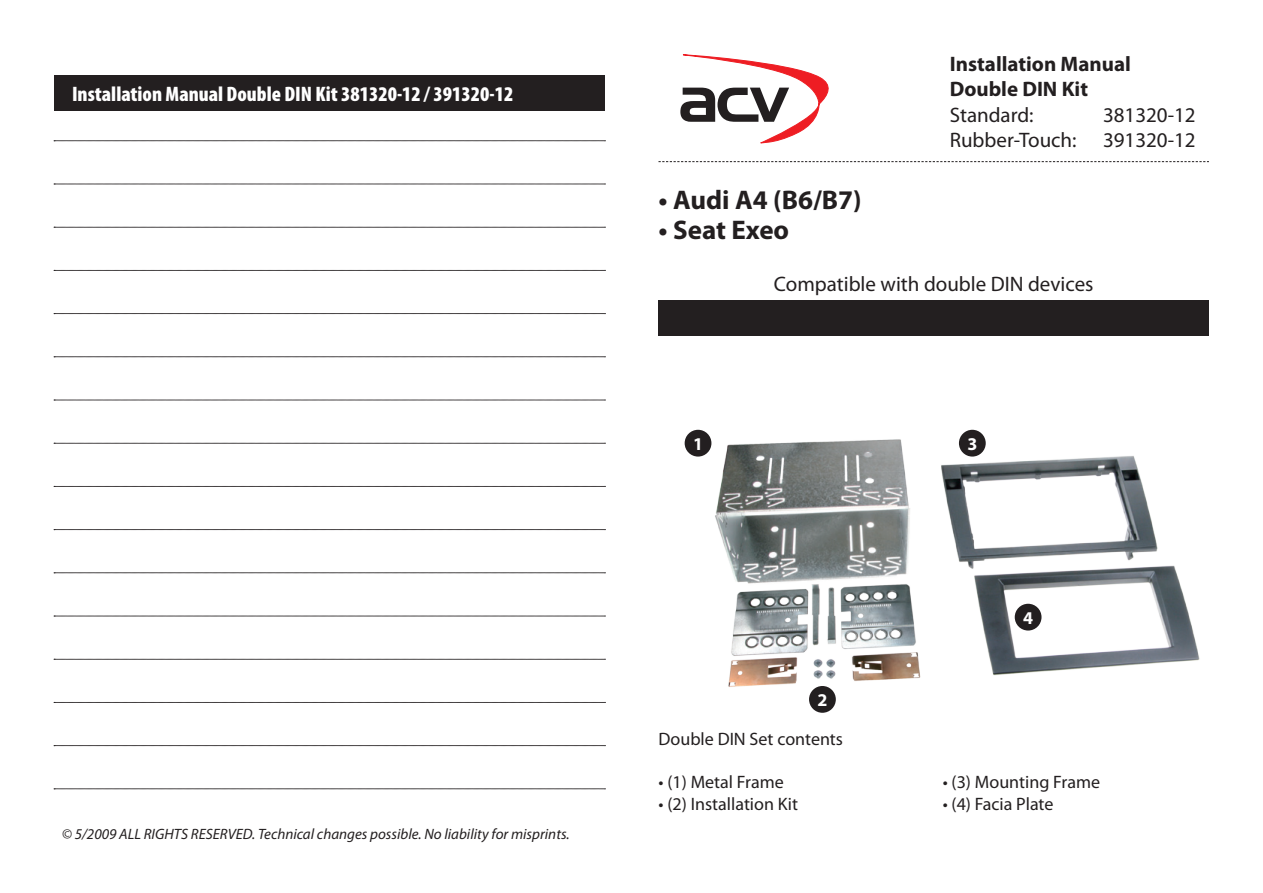
<style>
.page{position:relative;width:1263px;height:893px;background:#fff}
.page>*{position:absolute;margin:0;border:0;box-sizing:border-box;transform-origin:0 0}
.t1{font:700 27px "Myriad Pro";color:#231f20}
.t2{font:21px "Myriad Pro";color:#231f20}
.t3{font:900 condensed 21px "Myriad Pro";color:#fff}
.t4{font:700 21px/25.2px "Myriad Pro";color:#231f20}
.t5{font:18px "Myriad Pro";color:#231f20}
.t6{font:700 18px "Myriad Pro";color:#fff}
.t7{font:italic 15px "Myriad Pro";color:#231f20}
</style>
<div class="page">
<svg style="left:54px;top:141px;width:551px;height:1px"></svg>
<svg style="left:54px;top:184px;width:551px;height:1px"></svg>
<svg style="left:54px;top:227px;width:551px;height:1px"></svg>
<svg style="left:54px;top:270px;width:551px;height:1px"></svg>
<svg style="left:54px;top:313px;width:551px;height:1px"></svg>
<svg style="left:54px;top:357px;width:551px;height:1px"></svg>
<svg style="left:54px;top:400px;width:551px;height:1px"></svg>
<svg style="left:54px;top:443px;width:551px;height:1px"></svg>
<svg style="left:54px;top:486px;width:551px;height:1px"></svg>
<svg style="left:54px;top:529px;width:551px;height:1px"></svg>
<svg style="left:54px;top:573px;width:551px;height:1px"></svg>
<svg style="left:54px;top:616px;width:551px;height:1px"></svg>
<svg style="left:54px;top:659px;width:551px;height:1px"></svg>
<svg style="left:54px;top:702px;width:551px;height:1px"></svg>
<svg style="left:54px;top:745px;width:551px;height:1px"></svg>
<svg style="left:54px;top:789px;width:551px;height:1px"></svg>
<div style="left:54px;top:75px;width:550px;height:36px;background:#231f20"></div>
<img style="left:684px;top:429px;width:516px;height:284px">
<svg style="left:680px;top:54px;width:149px;height:89px"></svg>
<div style="left:658px;top:300px;width:551px;height:36px;background:#231f20"></div>
<svg style="left:658px;top:161px;width:551px;height:1px"></svg>
<p class="t3" style="left:72px;top:80px;width:443px">Installation Manual Double DIN Kit 381320-12 / 391320-12</p>
<p class="t7" style="left:62px;top:825px;width:509px">© 5/2009 ALL RIGHTS RESERVED. Technical changes possible. No liability for misprints.</p>
<h1 class="t1" style="left:658px;top:182px;width:205px">• Audi A4 (B6/B7)</h1>
<h1 class="t1" style="left:658px;top:212px;width:132px">• Seat Exeo</h1>
<p class="t4" style="left:950px;top:51px;width:183px">Installation Manual<br>Double DIN Kit</p>
<p class="t2" style="left:950px;top:103px;width:85px">Standard:</p>
<p class="t2" style="left:1103px;top:103px;width:94px">381320-12</p>
<p class="t2" style="left:950px;top:128px;width:128px">Rubber-Touch:</p>
<p class="t2" style="left:1103px;top:128px;width:94px">391320-12</p>
<p class="t2" style="left:774px;top:273px;width:321px">Compatible with double DIN devices</p>
<p class="t6" style="left:693px;top:432px;width:11px">1</p>
<p class="t6" style="left:967px;top:432px;width:11px">3</p>
<p class="t6" style="left:817px;top:688px;width:11px">2</p>
<p class="t6" style="left:1023px;top:606px;width:11px">4</p>
<p class="t5" style="left:658px;top:729px;width:186px">Double DIN Set contents</p>
<p class="t5" style="left:658px;top:773px;width:127px">• (1) Metal Frame</p>
<p class="t5" style="left:658px;top:794px;width:141px">• (2) Installation Kit</p>
<p class="t5" style="left:943px;top:773px;width:159px">• (3) Mounting Frame</p>
<p class="t5" style="left:943px;top:794px;width:112px">• (4) Facia Plate</p>
</div>
